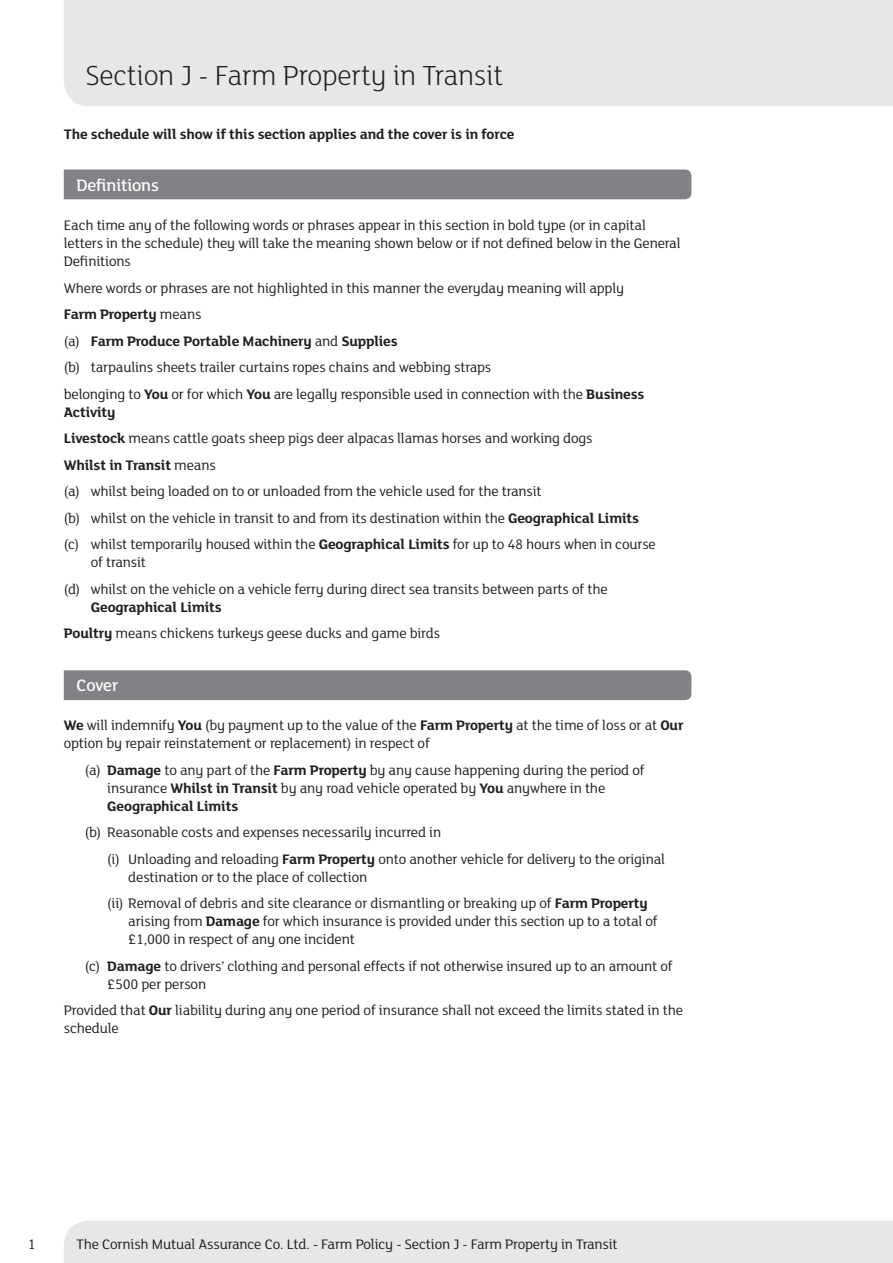
<style>
.page{position:relative;width:893px;height:1263px;background:#fff}
.page>*{position:absolute;margin:0;border:0;box-sizing:border-box;transform-origin:0 0}
.t1{font:300 30px "FS Lola";letter-spacing:-.01em;color:#231f20}
.t2{font:500 18px "FS Lola";letter-spacing:-.01em;color:#fff}
.t3{font:15px/26.5px "FS Lola";letter-spacing:-.01em;color:#231f20}
.t4{font:700 15px "FS Lola";letter-spacing:-.01em;color:#231f20}
.s1{font-weight:700}
</style>
<div class="page">
<div style="left:64px;top:1220px;width:829px;height:43px;background:#e6e7e8"></div>
<div style="left:64px;top:0;width:829px;height:106px;background:#e6e7e8"></div>
<div style="left:64px;top:670px;width:627px;height:30px;background:#808285"></div>
<div style="left:64px;top:170px;width:627px;height:29px;background:#808285"></div>
<h1 class="t1" style="left:85px;top:63px;width:420px">Section J - Farm Property in Transit</h1>
<p class="t4" style="left:64px;top:128px;width:452px">The schedule will show if this section applies and the cover is in force</p>
<p class="t2" style="left:77px;top:178px;width:84px">Definitions</p>
<p class="t3" style="left:64px;top:218px;width:618px;line-height:18px">Each time any of the following words or phrases appear in this section in bold type (or in capital letters in the schedule) they will take the meaning shown below or if not defined below in the General<br>Definitions</p>
<p class="t3" style="left:64px;top:276px;width:582px">Where words or phrases are not highlighted in this manner the everyday meaning will apply <span class="s1">Farm Property</span> means<br>(a) <span class="s1">Farm Produce Portable Machinery</span> and <span class="s1">Supplies<br></span>(b) tarpaulins sheets trailer curtains ropes chains and webbing straps<br>belonging to <span class="s1">You</span> or for which <span class="s1">You</span> are legally responsible used in connection with the <span class="s1">Business</span></p>
<p class="t3" style="left:64px;top:400px;width:594px"><span class="s1">Activity<br>Livestock</span> means cattle goats sheep pigs deer alpacas llamas horses and working dogs<br><span class="s1">Whilst in Transit</span> means<br>(a) whilst being loaded on to or unloaded from the vehicle used for the transit<br>(b) whilst on the vehicle in transit to and from its destination within the <span class="s1">Geographical Limits </span>(c) whilst temporarily housed within the <span class="s1">Geographical Limits</span> for up to 48 hours when in course</p>
<p class="t3" style="left:64px;top:551px;width:545px;text-indent:27px">of transit<br>(d) whilst on the vehicle on a vehicle ferry during direct sea transits between parts of the</p>
<p class="t3" style="left:64px;top:595px;width:378px;text-indent:27px"><span class="s1">Geographical Limits<br>Poultry</span> means chickens turkeys geese ducks and game birds</p>
<p class="t2" style="left:77px;top:678px;width:43px">Cover</p>
<p class="t3" style="left:64px;top:717px;width:621px;line-height:18px"><span class="s1">We</span> will indemnify <span class="s1">You</span> (by payment up to the value of the <span class="s1">Farm Property</span> at the time of loss or at <span class="s1">Our </span>option by repair reinstatement or replacement) in respect of</p>
<p class="t3" style="left:107px;top:762px;width:539px;line-height:18px;text-indent:-22px">(a) <span class="s1">Damage</span> to any part of the <span class="s1">Farm Property</span> by any cause happening during the period of insurance <span class="s1">Whilst in Transit</span> by any road vehicle operated by <span class="s1">You</span> anywhere in the<br><span class="s1">Geographical Limits</span></p>
<p class="t3" style="left:107px;top:820px;width:559px;text-indent:-22px">(b) Reasonable costs and expenses necessarily incurred in<br>(i) Unloading and reloading <span class="s1">Farm Property</span> onto another vehicle for delivery to the original</p>
<p class="t3" style="left:107px;top:865px;width:542px;text-indent:21px">destination or to the place of collection<br>(ii) Removal of debris and site clearance or dismantling or breaking up of <span class="s1">Farm Property</span></p>
<p class="t3" style="left:128px;top:913px;width:531px;line-height:18px">arising from <span class="s1">Damage</span> for which insurance is provided under this section up to a total of £1,000 in respect of any one incident</p>
<p class="t3" style="left:107px;top:958px;width:567px;line-height:18px;text-indent:-22px">(c) <span class="s1">Damage</span> to drivers’ clothing and personal effects if not otherwise insured up to an amount of £500 per person</p>
<p class="t3" style="left:64px;top:1002px;width:621px;line-height:18px">Provided that <span class="s1">Our</span> liability during any one period of insurance shall not exceed the limits stated in the schedule</p>
<p class="t3" style="left:28px;top:1232px;width:9px">1</p>
<p class="t3" style="left:77px;top:1232px;width:543px">The Cornish Mutual Assurance Co. Ltd. - Farm Policy - Section J - Farm Property in Transit</p>
</div>
